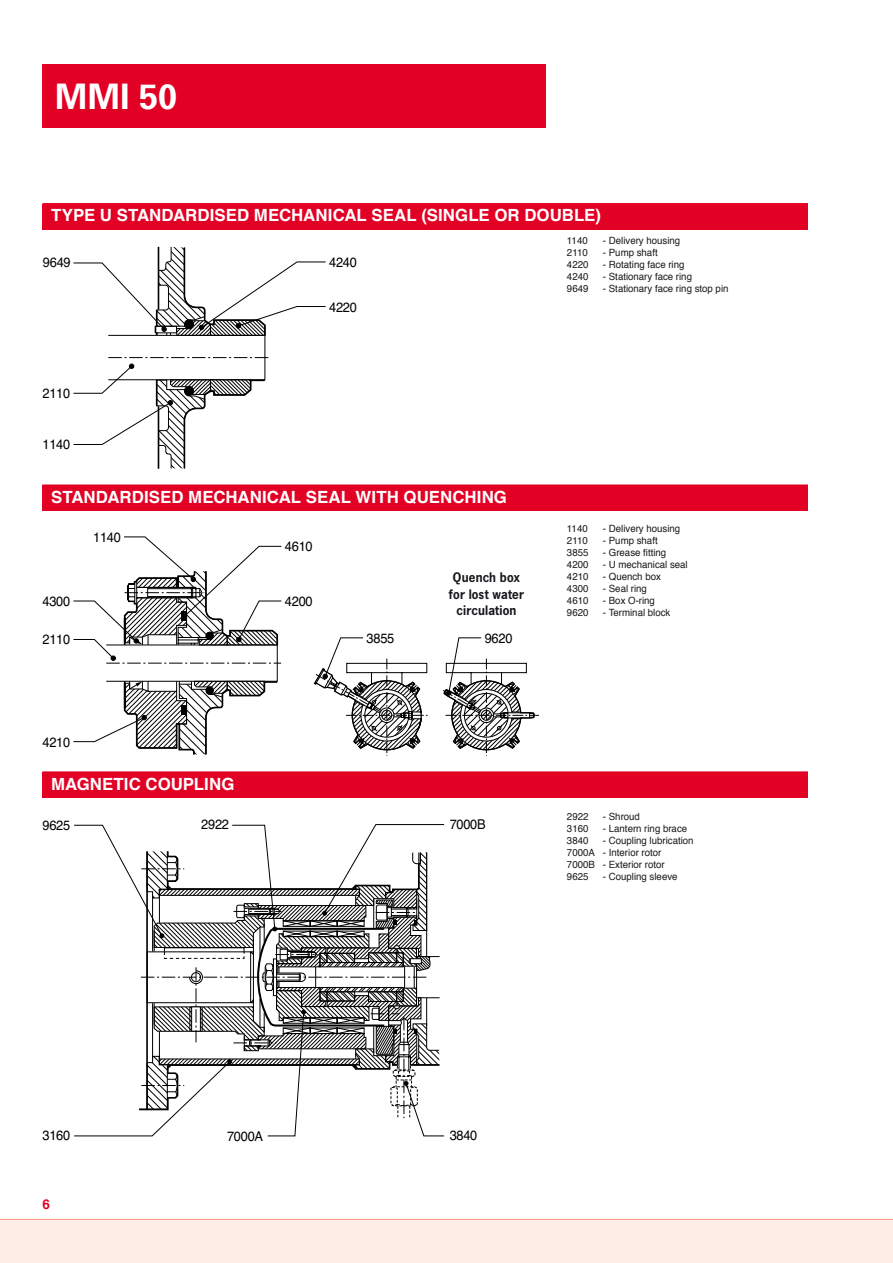
<style>
.page{position:relative;width:893px;height:1263px;background:#fff}
.page>*{position:absolute;margin:0;border:0;box-sizing:border-box;transform-origin:0 0}
.t1{font:700 35.25px "Univers";color:#fff}
.t2{font:700 16.8px "Helvetica";letter-spacing:.005em;color:#fff}
.t3{font:700 13.8px/16.5px "News Gothic BQ";letter-spacing:.01em;color:#1a171c;text-align:center}
.t4{font:13.5px/16.2px "Helvetica";letter-spacing:-.02em;color:#000;text-align:justify;scale:.95 1}
.t5{font:700 13.5px "Helvetica";color:#e20025}
.t6{font:9.9px/12px "Helvetica";color:#1a171c}
</style>
<div class="page">
<svg style="left:73px;top:247px;width:253px;height:221px"></svg>
<svg style="left:313px;top:637px;width:226px;height:117px"></svg>
<svg style="left:73px;top:536px;width:209px;height:219px"></svg>
<svg style="left:74px;top:824px;width:371px;height:312px"></svg>
<div style="left:43px;top:204px;width:765px;height:26px;background:#e20025"></div>
<div style="left:43px;top:203px;width:765px;height:26px;background:#e20025"></div>
<div style="left:43px;top:486px;width:765px;height:25px;background:#e20025"></div>
<div style="left:43px;top:484px;width:765px;height:26px;background:#e20025"></div>
<div style="left:43px;top:772px;width:765px;height:26px;background:#e20025"></div>
<div style="left:43px;top:771px;width:765px;height:26px;background:#e20025"></div>
<div style="left:0;top:1218px;width:893px;height:45px;background:#fdede6"></div>
<div style="left:43px;top:64px;width:503px;height:64px;background:#e20025"></div>
<h1 class="t1" style="left:55px;top:76px;width:123px">MMI 50</h1>
<h2 class="t2" style="left:51px;top:202px;width:552px">TYPE U STANDARDISED MECHANICAL SEAL (SINGLE OR DOUBLE)</h2>
<h3 class="t4" style="left:43px;top:254px;width:31px">9649</h3>
<h3 class="t4" style="left:329px;top:254px;width:31px">4240</h3>
<h3 class="t4" style="left:43px;top:386px;width:31px">2110</h3>
<h3 class="t4" style="left:43px;top:437px;width:31px">1140</h3>
<h3 class="t4" style="left:329px;top:299px;width:31px">4220</h3>
<h2 class="t2" style="left:51px;top:483px;width:457px">STANDARDISED MECHANICAL SEAL WITH QUENCHING</h2>
<h3 class="t4" style="left:43px;top:593px;width:31px">4300</h3>
<h3 class="t4" style="left:43px;top:632px;width:31px">2110</h3>
<h3 class="t4" style="left:93px;top:529px;width:31px">1140</h3>
<h3 class="t4" style="left:43px;top:734px;width:31px">4210</h3>
<h2 class="t2" style="left:51px;top:770px;width:185px">MAGNETIC COUPLING</h2>
<h3 class="t4" style="left:285px;top:539px;width:31px">4610</h3>
<h3 class="t4" style="left:285px;top:593px;width:31px">4200</h3>
<h3 class="t4" style="left:367px;top:630px;width:31px">3855</h3>
<h3 class="t3" style="left:449px;top:569px;width:77px">Quench box for lost water circulation</h3>
<h3 class="t4" style="left:443px;top:573px;width:89px">Boîtier-quench pour circulation en eau perdue</h3>
<h3 class="t4" style="left:485px;top:630px;width:31px">9620</h3>
<h3 class="t4" style="left:43px;top:817px;width:31px">9625</h3>
<h3 class="t4" style="left:450px;top:816px;width:39px">7000B</h3>
<h3 class="t4" style="left:201px;top:816px;width:31px">2922</h3>
<p class="t6" style="left:567px;top:235px;width:22px">1140</p>
<p class="t6" style="left:603px;top:235px;width:79px">- Delivery housing</p>
<p class="t6" style="left:567px;top:247px;width:22px">2110</p>
<p class="t6" style="left:603px;top:247px;width:56px">- Pump shaft</p>
<p class="t6" style="left:567px;top:259px;width:23px">4220</p>
<p class="t6" style="left:603px;top:259px;width:83px">- Rotating face ring</p>
<p class="t6" style="left:567px;top:271px;width:23px">4240</p>
<p class="t6" style="left:603px;top:271px;width:91px">- Stationary face ring</p>
<p class="t6" style="left:567px;top:283px;width:23px">9649</p>
<p class="t6" style="left:603px;top:283px;width:127px">- Stationary face ring stop pin</p>
<p class="t6" style="left:567px;top:523px;width:22px">1140</p>
<p class="t6" style="left:603px;top:523px;width:79px">- Delivery housing</p>
<p class="t6" style="left:567px;top:535px;width:22px">2110</p>
<p class="t6" style="left:603px;top:535px;width:56px">- Pump shaft</p>
<p class="t6" style="left:567px;top:547px;width:23px">3855</p>
<p class="t6" style="left:603px;top:547px;width:65px">- Grease fitting</p>
<p class="t6" style="left:567px;top:559px;width:23px">4200</p>
<p class="t6" style="left:603px;top:559px;width:86px">- U mechanical seal</p>
<p class="t6" style="left:567px;top:571px;width:23px">4210</p>
<p class="t6" style="left:603px;top:571px;width:59px">- Quench box</p>
<p class="t6" style="left:567px;top:583px;width:23px">4300</p>
<p class="t6" style="left:603px;top:583px;width:45px">- Seal ring</p>
<p class="t6" style="left:567px;top:595px;width:23px">4610</p>
<p class="t6" style="left:603px;top:595px;width:54px">- Box O-ring</p>
<p class="t6" style="left:567px;top:607px;width:23px">9620</p>
<p class="t6" style="left:603px;top:607px;width:69px">- Terminal block</p>
<p class="t6" style="left:567px;top:810px;width:23px">2922</p>
<p class="t6" style="left:603px;top:810px;width:39px">- Shroud</p>
<p class="t6" style="left:567px;top:822px;width:23px">3160</p>
<p class="t6" style="left:603px;top:822px;width:86px">- Lantern ring brace</p>
<p class="t6" style="left:567px;top:834px;width:23px">3840</p>
<p class="t6" style="left:567px;top:834px;width:128px;text-indent:36px">- Coupling lubrication<br>7000A - Interior rotor<br>7000B - Exterior rotor<br>9625</p>
<p class="t6" style="left:603px;top:870px;width:76px">- Coupling sleeve</p>
<h3 class="t4" style="left:43px;top:1128px;width:31px">3160</h3>
<h3 class="t4" style="left:227px;top:1128px;width:39px">7000A</h3>
<h3 class="t4" style="left:450px;top:1128px;width:31px">3840</h3>
<h3 class="t5" style="left:43px;top:1193px;width:9px">6</h3>
</div>
